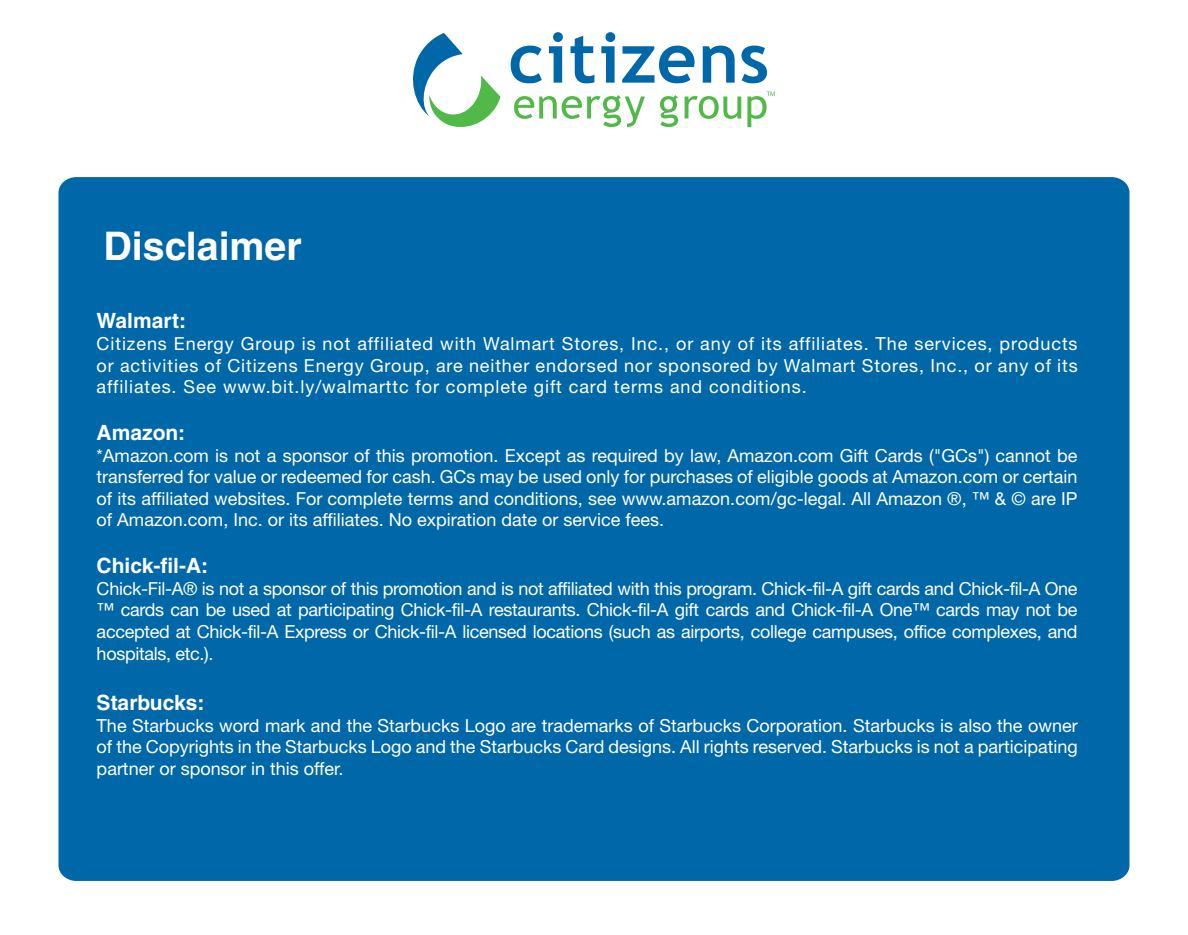
<style>
.page{position:relative;width:1188px;height:935px;background:#fff}
.page>*{position:absolute;margin:0;border:0;box-sizing:border-box;transform-origin:0 0}
.t1{font:700 39.3px "Helvetica";color:#fff}
.t2{font:700 21px "Helvetica";color:#fff}
.t3{font:18px/21.6px "Helvetica Neue";color:#fff;text-align:justify}
</style>
<div class="page">
<div style="left:58px;top:177px;width:1072px;height:703px;background:#0068a9"></div>
<svg style="left:511px;top:46px;width:31px;height:37px"></svg>
<svg style="left:549px;top:32px;width:14px;height:51px"></svg>
<svg style="left:571px;top:36px;width:23px;height:47px"></svg>
<svg style="left:601px;top:32px;width:14px;height:51px"></svg>
<svg style="left:622px;top:46px;width:73px;height:37px"></svg>
<svg style="left:703px;top:46px;width:32px;height:37px"></svg>
<svg style="left:742px;top:46px;width:25px;height:37px"></svg>
<svg style="left:514px;top:95px;width:131px;height:32px"></svg>
<svg style="left:660px;top:95px;width:18px;height:32px"></svg>
<svg style="left:685px;top:96px;width:56px;height:23px"></svg>
<svg style="left:413px;top:33px;width:87px;height:94px"></svg>
<svg style="left:747px;top:91px;width:28px;height:36px"></svg>
<h1 class="t1" style="left:103px;top:222px;width:200px">Disclaimer</h1>
<p class="t2" style="left:97px;top:308px;width:91px">Walmart:</p>
<p class="t3" style="left:97px;top:332px;width:983px">Citizens Energy Group is not affiliated with Walmart Stores, Inc., or any of its affiliates. The services, products or activities of Citizens Energy Group, are neither endorsed nor sponsored by Walmart Stores, Inc., or any of its affiliates. See www.bit.ly/walmarttc for complete gift card terms and conditions.</p>
<p class="t2" style="left:97px;top:420px;width:90px">Amazon:</p>
<p class="t3" style="left:97px;top:444px;width:983px">*Amazon.com is not a sponsor of this promotion. Except as required by law, Amazon.com Gift Cards ("GCs") cannot be transferred for value or redeemed for cash. GCs may be used only for purchases of eligible goods at Amazon.com or certain of its affiliated websites. For complete terms and conditions, see www.amazon.com/gc-legal. All Amazon ®, ™ &amp; © are IP of Amazon.com, Inc. or its affiliates. No expiration date or service fees.</p>
<p class="t2" style="left:97px;top:553px;width:113px">Chick-fil-A:</p>
<p class="t3" style="left:97px;top:577px;width:982px">Chick-Fil-A® is not a sponsor of this promotion and is not affiliated with this program. Chick-fil-A gift cards and Chick-fil-A One ™ cards can be used at participating Chick-fil-A restaurants. Chick-fil-A gift cards and Chick-fil-A One™ cards may not be accepted at Chick-fil-A Express or Chick-fil-A licensed locations (such as airports, college campuses, office complexes, and hospitals, etc.).</p>
<p class="t2" style="left:97px;top:690px;width:109px">Starbucks:</p>
<p class="t3" style="left:97px;top:714px;width:983px">The Starbucks word mark and the Starbucks Logo are trademarks of Starbucks Corporation. Starbucks is also the owner of the Copyrights in the Starbucks Logo and the Starbucks Card designs. All rights reserved. Starbucks is not a participating partner or sponsor in this offer.</p>
</div>
